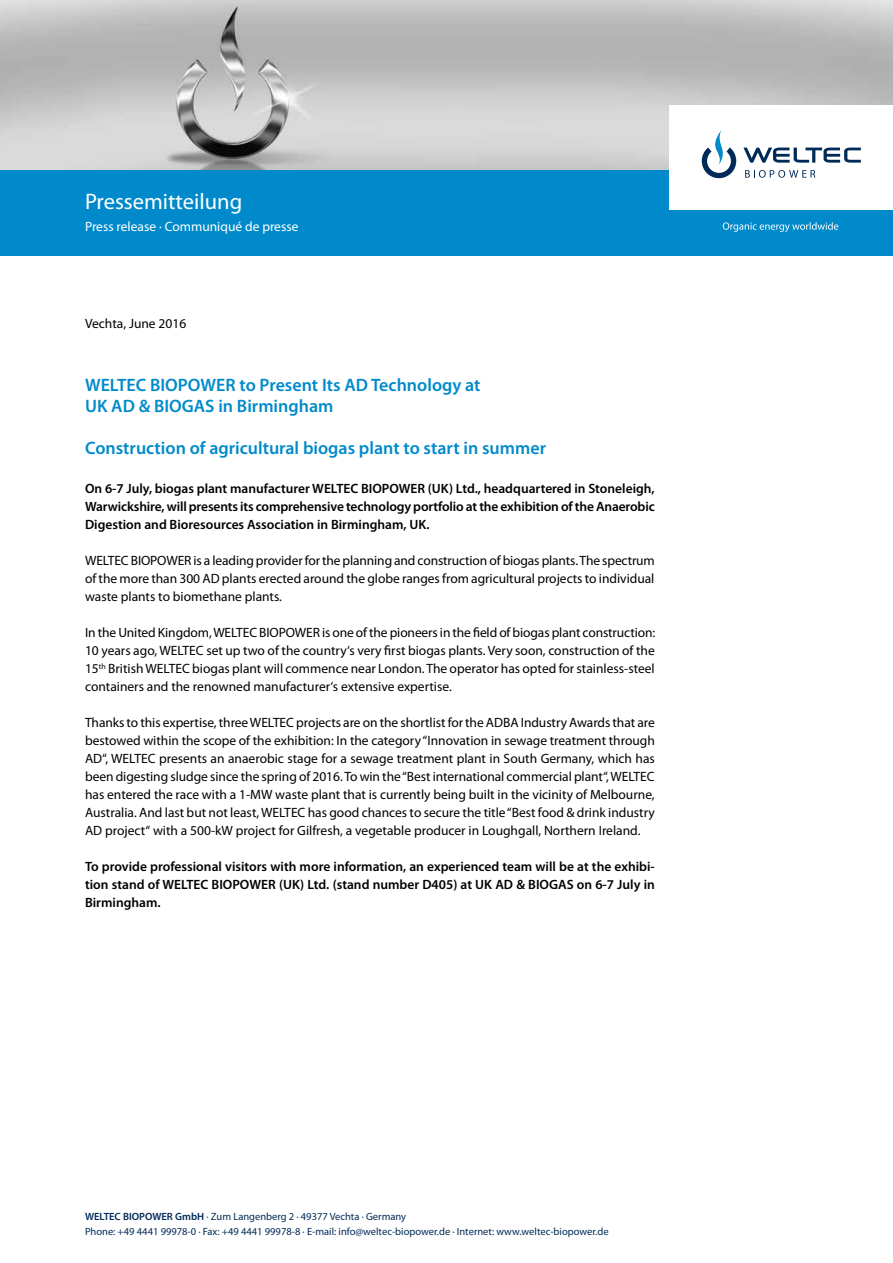
<style>
.page{position:relative;width:893px;height:1263px;background:#fff}
.page>*{position:absolute;margin:0;border:0;box-sizing:border-box;transform-origin:0 0}
.t1{font:22.5px "Myriad Pro";color:#fff}
.t2{font:600 18px/21px "Myriad Pro";color:#008acb}
.t3{font:13.5px/18px "Myriad Pro";color:#000;text-align:justify}
.t4{font:600 13.5px/18px "Myriad Pro";color:#000;text-align:justify}
.t5{font:13.5px "Myriad Pro";color:#fff}
.t6{font:10.5px/15px "Myriad Pro";color:#002a58}
.s1{font-weight:600}
</style>
<div class="page">
<img style="left:0;top:0;width:893px;height:170px">
<div style="left:0;top:170px;width:893px;height:85px;background:#008acb"></div>
<div style="left:670px;top:106px;width:223px;height:104px;background:#fff"></div>
<svg style="left:723px;top:222px;width:115px;height:10px"></svg>
<svg style="left:702px;top:130px;width:34px;height:48px"></svg>
<svg style="left:743px;top:147px;width:118px;height:16px"></svg>
<svg style="left:745px;top:170px;width:70px;height:8px"></svg>
<h1 class="t1" style="left:85px;top:188px;width:159px">Pressemitteilung</h1>
<p class="t5" style="left:85px;top:218px;width:215px">Press release · Communiqué de presse</p>
<p class="t3" style="left:85px;top:314px;width:103px">Vechta, June 2016</p>
<h2 class="t2" style="left:85px;top:374px;width:397px">WELTEC BIOPOWER to Present Its AD Technology at<br>UK AD &amp; BIOGAS in Birmingham</h2>
<h2 class="t2" style="left:85px;top:437px;width:462px">Construction of agricultural biogas plant to start in summer</h2>
<p class="t4" style="left:85px;top:479px;width:571px">On 6-7 July, biogas plant manufacturer WELTEC BIOPOWER (UK) Ltd., headquartered in Stoneleigh, Warwickshire, will presents its comprehensive technology portfolio at the exhibition of the Anaerobic Digestion and Bioresources Association in Birmingham, UK.</p>
<p class="t3" style="left:85px;top:551px;width:571px">WELTEC BIOPOWER is a leading provider for the planning and construction of biogas plants. The spectrum of the more than 300 AD plants erected around the globe ranges from agricultural projects to individual waste plants to biomethane plants.</p>
<p class="t3" style="left:85px;top:623px;width:572px">In the United Kingdom, WELTEC BIOPOWER is one of the pioneers in the field of biogas plant construction:<br>10 years ago, WELTEC set up two of the country‘s very first biogas plants. Very soon, construction of the 15<sup>th</sup> British WELTEC biogas plant will commence near London. The operator has opted for stainless-steel containers and the renowned manufacturer‘s extensive expertise.</p>
<p class="t3" style="left:85px;top:713px;width:571px">Thanks to this expertise, three WELTEC projects are on the shortlist for the ADBA Industry Awards that are bestowed within the scope of the exhibition: In the category “Innovation in sewage treatment through AD“, WELTEC presents an anaerobic stage for a sewage treatment plant in South Germany, which has been digesting sludge since the spring of 2016. To win the “Best international commercial plant“, WELTEC has entered the race with a 1-MW waste plant that is currently being built in the vicinity of Melbourne, Australia. And last but not least, WELTEC has good chances to secure the title “Best food &amp; drink industry AD project“ with a 500-kW project for Gilfresh, a vegetable producer in Loughgall, Northern Ireland.</p>
<p class="t4" style="left:85px;top:857px;width:571px">To provide professional visitors with more information, an experienced team will be at the exhibi&shy;tion stand of WELTEC BIOPOWER (UK) Ltd. (stand number D405) at UK AD &amp; BIOGAS on 6-7 July in Birmingham.</p>
<p class="t6" style="left:85px;top:1209px;width:525px"><span class="s1">WELTEC BIOPOWER GmbH</span> · Zum Langenberg 2 · 49377 Vechta · Germany<br>Phone: +49 4441 99978-0 · Fax: +49 4441 99978-8 · E-mail: info@weltec-biopower.de · Internet: www.weltec-biopower.de</p>
</div>
